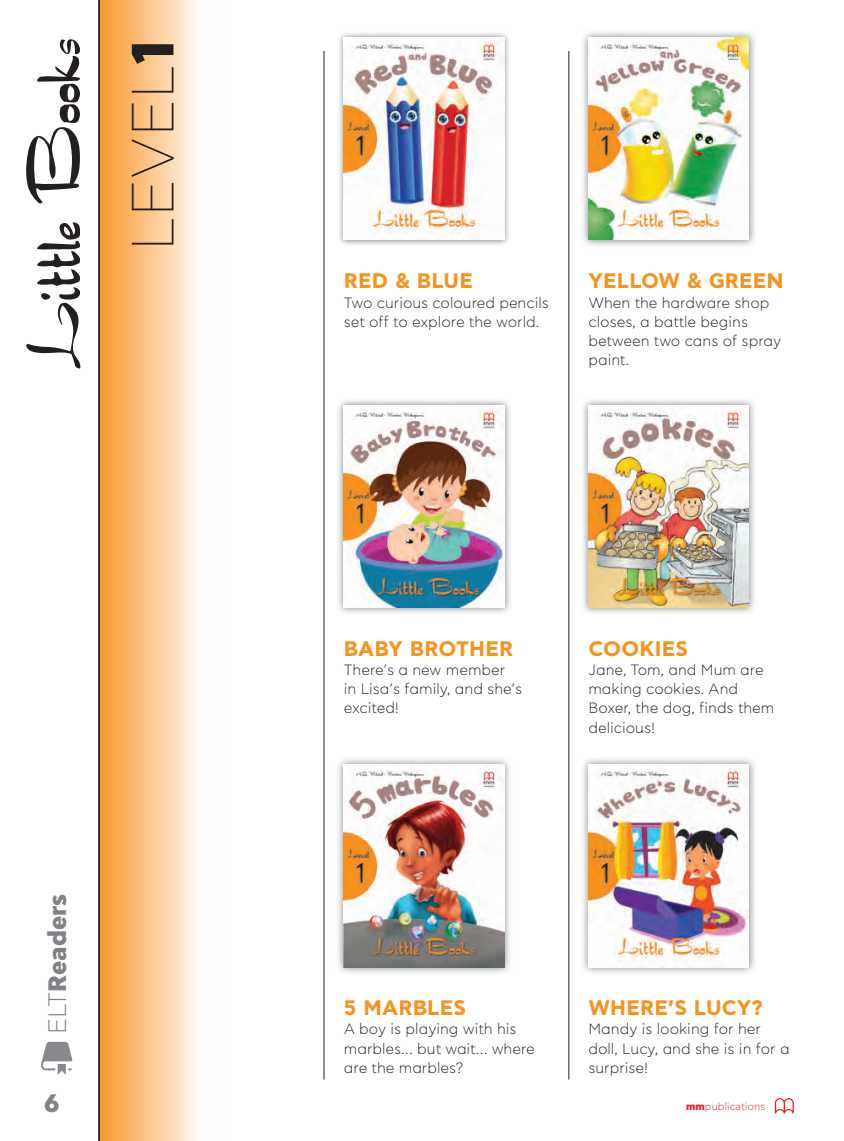
<style>
.page{position:relative;width:844px;height:1141px;background:#fff}
.page>*{position:absolute;margin:0;border:0;box-sizing:border-box;transform-origin:0 0}
.t1{font:100 59.5px "CF Asty Std";color:#231f20}
.t2{font:800 25.2px "CF Asty Std";color:#808285}
.t3{font:700 21px "CF Asty Pro";letter-spacing:.01em;color:#f7931d}
.t4{font:300 14.88px/19.2px "CF Asty Pro";color:#231f20}
.t5{font:300 10.5px "CF Asty Std";color:#ee1d23}
.s1{font-weight:800}
.s2{font-weight:300}
</style>
<div class="page">
<svg style="left:774px;top:1098px;width:19px;height:15px"></svg>
<svg style="left:26px;top:39px;width:54px;height:329px"></svg>
<div style="left:99px;top:0;width:127px;height:1141px;background:linear-gradient(to right,#f9992d,#fff)"></div>
<hr style="left:98px;top:0;width:2px;height:1141px;background:#231f20">
<hr style="left:568px;top:51px;width:1px;height:1028px;background:#231f20">
<hr style="left:324px;top:51px;width:1px;height:1028px;background:#231f20">
<svg style="left:41px;top:1042px;width:31px;height:32px"></svg>
<img style="left:338px;top:400px;width:172px;height:213px">
<img style="left:344px;top:405px;width:160px;height:203px">
<img style="left:583px;top:32px;width:172px;height:214px">
<img style="left:588px;top:37px;width:160px;height:203px">
<img style="left:583px;top:400px;width:171px;height:213px">
<img style="left:588px;top:405px;width:160px;height:203px">
<img style="left:338px;top:759px;width:172px;height:214px">
<img style="left:344px;top:765px;width:160px;height:202px">
<img style="left:339px;top:33px;width:170px;height:212px">
<img style="left:344px;top:37px;width:160px;height:203px">
<img style="left:583px;top:759px;width:172px;height:214px">
<img style="left:588px;top:765px;width:160px;height:202px">
<h1 class="t1" style="left:121px;top:251px;width:213px;rotate:-90deg">LEVEL<span class="s1">1</span></h1>
<h2 class="t2" style="left:42px;top:1034px;width:142px;rotate:-90deg"><span class="s2">ELT</span>Readers</h2>
<h2 class="t2" style="left:44px;top:1088px;width:17px">6</h2>
<h3 class="t3" style="left:344px;top:268px;width:130px">RED &amp; BLUE</h3>
<p class="t4" style="left:344px;top:293px;width:207px">Two curious coloured pencils set off to explore the world.</p>
<h3 class="t3" style="left:588px;top:268px;width:197px">YELLOW &amp; GREEN</h3>
<p class="t4" style="left:588px;top:293px;width:194px">When the hardware shop closes, a battle begins between two cans of spray paint.</p>
<h3 class="t3" style="left:344px;top:635px;width:171px">BABY BROTHER</h3>
<p class="t4" style="left:344px;top:660px;width:180px">There’s a new member<br>in Lisa’s family, and she’s excited!</p>
<h3 class="t3" style="left:588px;top:635px;width:101px">COOKIES</h3>
<p class="t4" style="left:588px;top:660px;width:187px">Jane, Tom, and Mum are making cookies. And<br>Boxer, the dog, finds them delicious!</p>
<h3 class="t3" style="left:344px;top:994px;width:124px">5 MARBLES</h3>
<p class="t4" style="left:344px;top:1019px;width:192px">A boy is playing with his marbles… but wait… where are the marbles?</p>
<h3 class="t3" style="left:588px;top:994px;width:176px">WHERE’S LUCY?</h3>
<p class="t4" style="left:588px;top:1019px;width:203px">Mandy is looking for her doll, Lucy, and she is in for a surprise!</p>
<p class="t5" style="left:686px;top:1100px;width:81px"><span class="s1">mm</span>publications</p>
</div>
